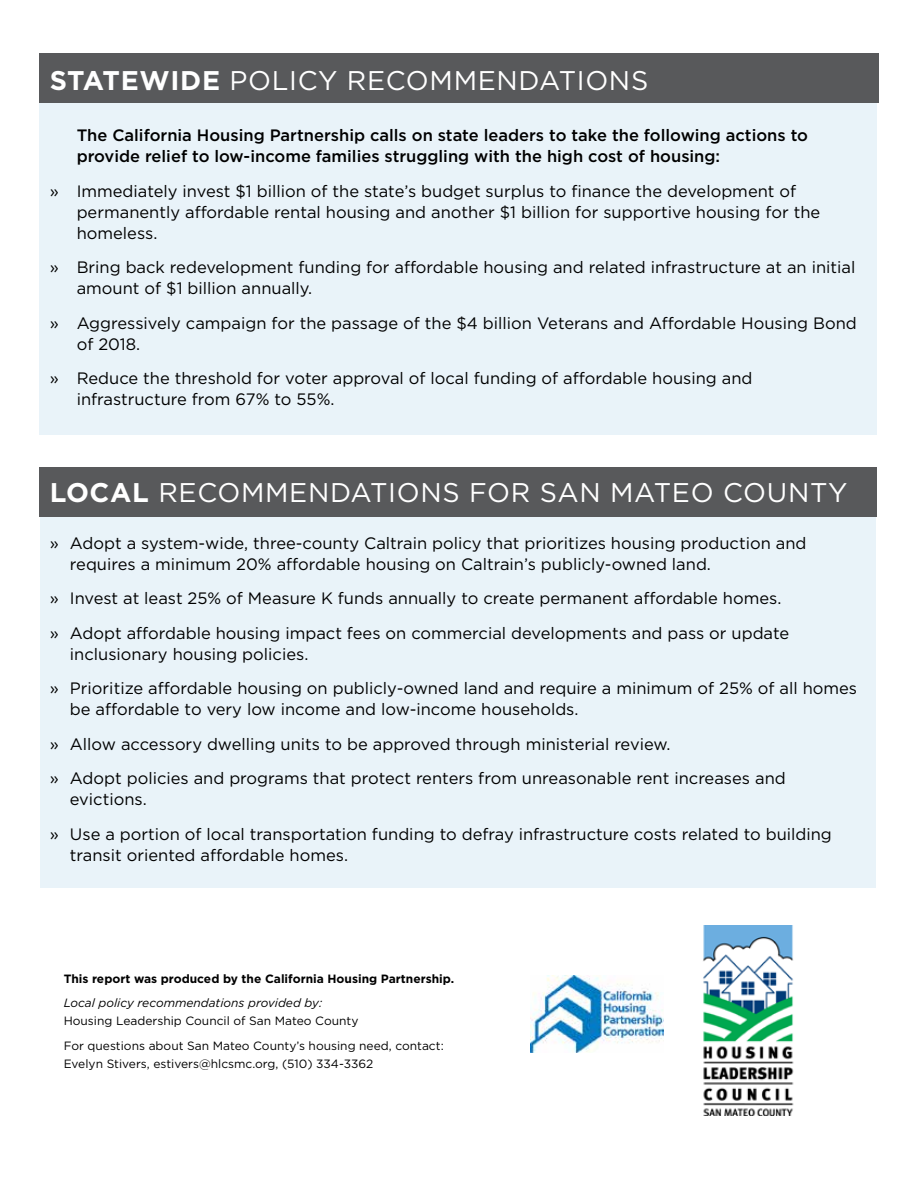
<style>
.page{position:relative;width:918px;height:1188px;background:#fff}
.page>*{position:absolute;margin:0;border:0;box-sizing:border-box;transform-origin:0 0}
.t1{font:27px "Gotham";letter-spacing:.025em;color:#fff}
.t2{font:16.5px/21px "Gotham";color:#000}
.t3{font:500 16.5px/21px "Gotham";color:#000}
.t4{font:12px/24.8px "Gotham";color:#000}
.t5{font:700 12px "Gotham";color:#000}
.t6{font:italic 12px "Gotham";color:#000}
.s1{font-weight:700}
</style>
<div class="page">
<div style="left:39px;top:54px;width:837px;height:381px;background:#e9f3f9"></div>
<div style="left:40px;top:502px;width:836px;height:386px;background:#e9f3f9"></div>
<div style="left:39px;top:53px;width:840px;height:50px;background:#58595b"></div>
<div style="left:39px;top:467px;width:837px;height:49px;background:#58595b"></div>
<img style="left:530px;top:975px;width:134px;height:78px">
<img style="left:703px;top:926px;width:91px;height:189px">
<h1 class="t1" style="left:50px;top:63px;width:600px"><span class="s1">STATEWIDE</span> POLICY RECOMMENDATIONS</h1>
<p class="t3" style="left:77px;top:125px;width:733px">The California Housing Partnership calls on state leaders to take the following actions to provide relief to low-income families struggling with the high cost of housing:</p>
<p class="t2" style="left:77px;top:180px;width:745px;text-indent:-27px">» Immediately invest $1 billion of the state’s budget surplus to finance the development of permanently affordable rental housing and another $1 billion for supportive housing for the homeless.</p>
<p class="t2" style="left:77px;top:257px;width:780px;text-indent:-27px">» Bring back redevelopment funding for affordable housing and related infrastructure at an initial amount of $1 billion annually.</p>
<p class="t2" style="left:77px;top:312px;width:782px;text-indent:-27px">» Aggressively campaign for the passage of the $4 billion Veterans and Affordable Housing Bond of 2018.</p>
<p class="t2" style="left:77px;top:368px;width:677px;text-indent:-27px">» Reduce the threshold for voter approval of local funding of affordable housing and infrastructure from 67% to 55%.</p>
<h1 class="t1" style="left:50px;top:475px;width:799px"><span class="s1">LOCAL</span> RECOMMENDATIONS FOR SAN MATEO COUNTY</h1>
<p class="t2" style="left:70px;top:532px;width:738px;text-indent:-20px">» Adopt a system-wide, three-county Caltrain policy that prioritizes housing production and requires a minimum 20% affordable housing on Caltrain’s publicly-owned land.</p>
<p class="t2" style="left:50px;top:581px;width:741px;line-height:34.5px">» Invest at least 25% of Measure K funds annually to create permanent affordable homes. » Adopt affordable housing impact fees on commercial developments and pass or update</p>
<p class="t2" style="left:50px;top:637px;width:809px;line-height:34.5px;text-indent:20px">inclusionary housing policies.<br>» Prioritize affordable housing on publicly-owned land and require a minimum of 25% of all homes</p>
<p class="t2" style="left:50px;top:692px;width:738px;line-height:34.5px;text-indent:20px">be affordable to very low income and low-income households.<br>» Allow accessory dwelling units to be approved through ministerial review.<br>» Adopt policies and programs that protect renters from unreasonable rent increases and</p>
<p class="t2" style="left:50px;top:782px;width:784px;line-height:34.5px;text-indent:20px">evictions.<br>» Use a portion of local transportation funding to defray infrastructure costs related to building</p>
<p class="t2" style="left:70px;top:844px;width:280px">transit oriented affordable homes.</p>
<p class="t5" style="left:64px;top:970px;width:392px">This report was produced by the California Housing Partnership.</p>
<p class="t6" style="left:64px;top:996px;width:260px">Local policy recommendations provided by:</p>
<p class="t4" style="left:64px;top:1009px;width:382px">Housing Leadership Council of San Mateo County<br>For questions about San Mateo County’s housing need, contact:</p>
<p class="t4" style="left:64px;top:1051px;width:311px">Evelyn Stivers, estivers@hlcsmc.org, (510) 334-3362</p>
</div>
